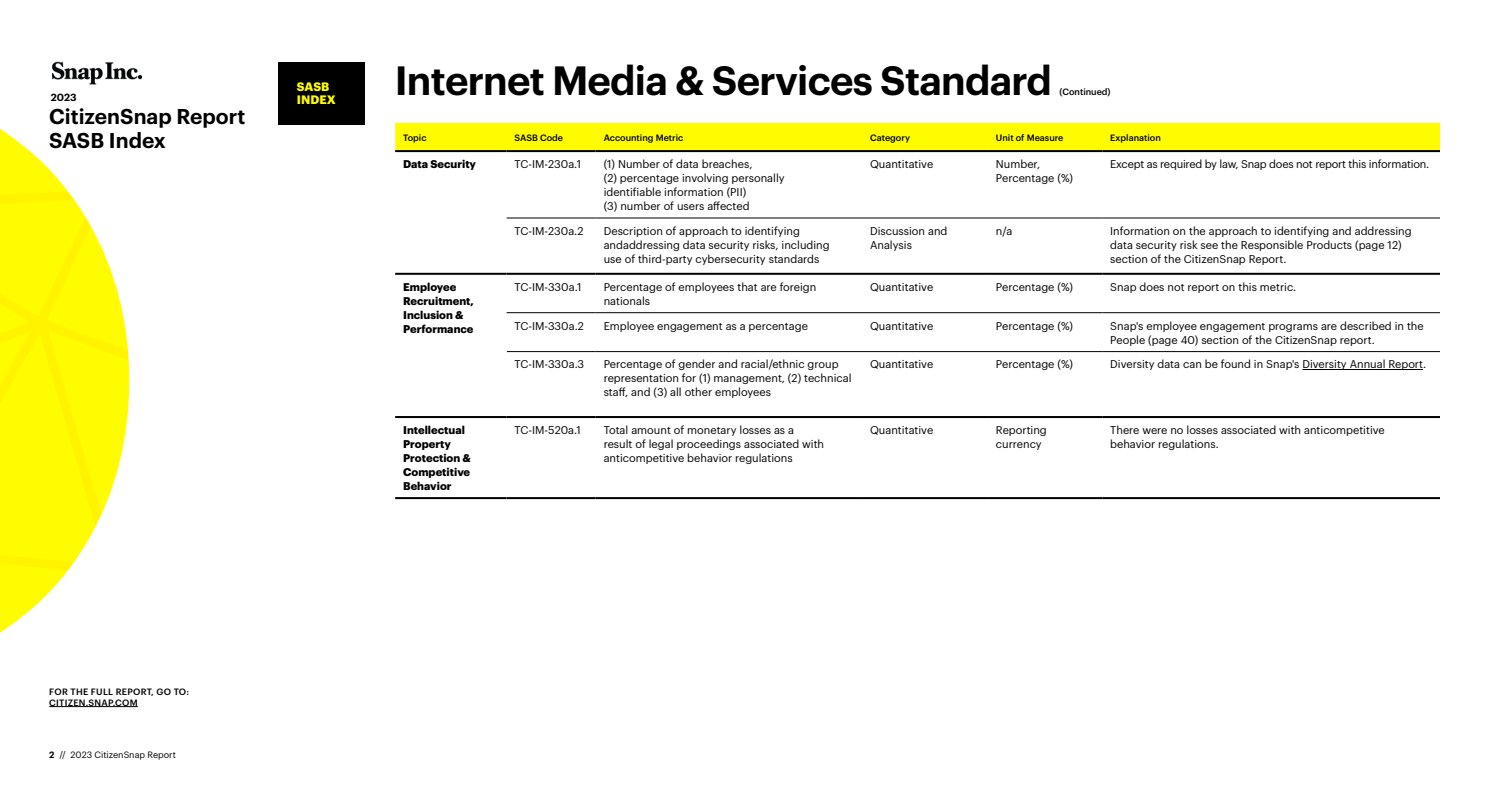
<style>
.page{position:relative;width:1512px;height:792px;background:#fff}
.page>*{position:absolute;margin:0;border:0;box-sizing:border-box;transform-origin:0 0}
.t1{font:600 40px "Graphik";letter-spacing:-.02em;color:#000}
.t2{font:600 21px/24.5px "Graphik";color:#000}
.t3{font:700 12px "Graphik";letter-spacing:.005em;color:#fffc00}
.Table-Body{font:11px/14px "Graphik";color:#000}
.Table-Body-2{font:700 11px/14px "Graphik";color:#000}
.Table-Body-3{font:11px "Graphik";letter-spacing:-.02em;color:#000}
.t4{font:600 10.2px "Graphik";color:#000}
.Table_H1{font:500 9px "Graphik";color:#000}
.Table_H1-2{font:500 9px/11px "Graphik";letter-spacing:.03em;color:#000}
.t5{font:9px "Graphik";color:#000}
.s1{font-weight:600}
</style>
<div class="page">
<div style="left:395px;top:123px;width:1045px;height:27px;background:#fffc00"></div>
<hr style="left:507px;top:218px;width:89px;height:1px;background:#000">
<hr style="left:596px;top:218px;width:266px;height:1px;background:#000">
<hr style="left:862px;top:218px;width:126px;height:1px;background:#000">
<hr style="left:988px;top:218px;width:114px;height:1px;background:#000">
<hr style="left:1102px;top:218px;width:338px;height:1px;background:#000">
<hr style="left:507px;top:313px;width:89px;height:1px;background:#000">
<hr style="left:596px;top:313px;width:266px;height:1px;background:#000">
<hr style="left:862px;top:313px;width:126px;height:1px;background:#000">
<hr style="left:988px;top:313px;width:114px;height:1px;background:#000">
<hr style="left:1102px;top:313px;width:338px;height:1px;background:#000">
<hr style="left:507px;top:351px;width:89px;height:1px;background:#000">
<hr style="left:596px;top:351px;width:266px;height:1px;background:#000">
<hr style="left:862px;top:351px;width:126px;height:1px;background:#000">
<hr style="left:988px;top:351px;width:114px;height:1px;background:#000">
<hr style="left:1102px;top:351px;width:338px;height:1px;background:#000">
<hr style="left:395px;top:150px;width:112px;height:2px;background:#000">
<hr style="left:507px;top:150px;width:89px;height:2px;background:#000">
<hr style="left:596px;top:150px;width:266px;height:2px;background:#000">
<hr style="left:862px;top:150px;width:126px;height:2px;background:#000">
<hr style="left:988px;top:150px;width:114px;height:2px;background:#000">
<hr style="left:1102px;top:150px;width:338px;height:2px;background:#000">
<hr style="left:395px;top:273px;width:112px;height:2px;background:#000">
<hr style="left:507px;top:273px;width:89px;height:2px;background:#000">
<hr style="left:596px;top:273px;width:266px;height:2px;background:#000">
<hr style="left:862px;top:273px;width:126px;height:2px;background:#000">
<hr style="left:988px;top:273px;width:114px;height:2px;background:#000">
<hr style="left:1102px;top:273px;width:338px;height:2px;background:#000">
<hr style="left:395px;top:416px;width:112px;height:2px;background:#000">
<hr style="left:507px;top:416px;width:89px;height:2px;background:#000">
<hr style="left:596px;top:416px;width:266px;height:2px;background:#000">
<hr style="left:862px;top:416px;width:126px;height:2px;background:#000">
<hr style="left:988px;top:416px;width:114px;height:2px;background:#000">
<hr style="left:1102px;top:416px;width:338px;height:2px;background:#000">
<hr style="left:395px;top:497px;width:112px;height:2px;background:#000">
<hr style="left:507px;top:497px;width:89px;height:2px;background:#000">
<hr style="left:596px;top:497px;width:266px;height:2px;background:#000">
<hr style="left:862px;top:497px;width:126px;height:2px;background:#000">
<hr style="left:988px;top:497px;width:114px;height:2px;background:#000">
<hr style="left:1102px;top:497px;width:338px;height:2px;background:#000">
<hr style="left:1302px;top:369px;width:121px;height:1px;background:#000">
<div style="left:278px;top:62px;width:86px;height:63px;background:#000"></div>
<svg style="left:0;top:577px;width:63px;height:56px"></svg>
<svg style="left:0;top:129px;width:129px;height:448px"></svg>
<img style="left:52px;top:61px;width:89px;height:24px">
<hr style="left:49px;top:706px;width:89px;height:1px;background:#000">
<p class="t4" style="left:51px;top:90px;width:27px">2023</p>
<h2 class="t2" style="left:49px;top:102px;width:198px">CitizenSnap Report<br>SASB Index</h2>
<p class="t3" style="left:297px;top:77px;width:34px">SASB</p>
<p class="t3" style="left:297px;top:91px;width:41px">INDEX</p>
<h1 class="t1" style="left:395px;top:50px;width:659px">Internet Media &amp; Services Standard</h1>
<h1 class="Table_H1" style="left:1059px;top:85px;width:53px">(Continued)</h1>
<p class="Table_H1" style="left:403px;top:131px;width:25px">Topic</p>
<p class="Table_H1" style="left:515px;top:131px;width:50px">SASB Code</p>
<p class="Table_H1" style="left:604px;top:131px;width:81px">Accounting Metric</p>
<p class="Table_H1" style="left:870px;top:131px;width:42px">Category</p>
<p class="Table_H1" style="left:996px;top:131px;width:69px">Unit of Measure</p>
<p class="Table_H1" style="left:1110px;top:131px;width:52px">Explanation</p>
<p class="Table-Body-2" style="left:403px;top:156px;width:74px">Data Security</p>
<p class="Table-Body" style="left:515px;top:156px;width:68px">TC-IM-230a.1</p>
<p class="Table-Body" style="left:604px;top:156px;width:183px">(1) Number of data breaches,<br>(2) percentage involving personally identifiable information (PII)<br>(3) number of users affected</p>
<p class="Table-Body" style="left:870px;top:156px;width:65px">Quantitative</p>
<p class="Table-Body" style="left:996px;top:156px;width:79px">Number,<br>Percentage (%)</p>
<p class="Table-Body-3" style="left:1110px;top:156px;width:320px">Except as required by law, Snap does not report this information.</p>
<p class="Table-Body" style="left:515px;top:223px;width:70px">TC-IM-230a.2</p>
<p class="Table-Body" style="left:604px;top:223px;width:228px">Description of approach to identifying andaddressing data security risks, including use of third-party cybersecurity standards</p>
<p class="Table-Body" style="left:870px;top:223px;width:79px">Discussion and<br>Analysis</p>
<p class="Table-Body" style="left:996px;top:223px;width:18px">n/a</p>
<p class="Table-Body" style="left:1110px;top:223px;width:303px">Information on the approach to identifying and addressing data security risk see the Responsible Products (page 12) section of the CitizenSnap Report.</p>
<p class="Table-Body-2" style="left:403px;top:279px;width:55px">Employee</p>
<p class="Table-Body-2" style="left:403px;top:293px;width:72px">Recruitment,</p>
<p class="Table-Body-2" style="left:403px;top:307px;width:72px">Inclusion &amp;<br>Performance</p>
<p class="Table-Body" style="left:515px;top:279px;width:68px">TC-IM-330a.1</p>
<p class="Table-Body" style="left:604px;top:279px;width:214px">Percentage of employees that are foreign nationals</p>
<p class="Table-Body" style="left:870px;top:279px;width:65px">Quantitative</p>
<p class="Table-Body" style="left:996px;top:279px;width:79px">Percentage (%)</p>
<p class="Table-Body" style="left:1110px;top:279px;width:188px">Snap does not report on this metric.</p>
<p class="Table-Body" style="left:515px;top:318px;width:71px">TC-IM-330a.2</p>
<p class="Table-Body" style="left:604px;top:318px;width:206px">Employee engagement as a percentage</p>
<p class="Table-Body" style="left:870px;top:318px;width:65px">Quantitative</p>
<p class="Table-Body" style="left:996px;top:318px;width:79px">Percentage (%)</p>
<p class="Table-Body" style="left:1110px;top:318px;width:315px">Snap's employee engagement programs are described in the<br>People (page 40) section of the CitizenSnap report.</p>
<p class="Table-Body" style="left:515px;top:357px;width:71px">TC-IM-330a.3</p>
<p class="Table-Body" style="left:604px;top:357px;width:249px">Percentage of gender and racial/ethnic group representation for (1) management, (2) technical staff, and (3) all other employees</p>
<p class="Table-Body" style="left:870px;top:357px;width:65px">Quantitative</p>
<p class="Table-Body" style="left:996px;top:357px;width:79px">Percentage (%)</p>
<p class="Table-Body" style="left:1110px;top:357px;width:317px">Diversity data can be found in Snap's Diversity Annual Report.</p>
<p class="Table-Body-2" style="left:403px;top:422px;width:63px">Intellectual</p>
<p class="Table-Body-2" style="left:403px;top:436px;width:49px">Property</p>
<p class="Table-Body-2" style="left:403px;top:450px;width:69px">Protection &amp;</p>
<p class="Table-Body-2" style="left:403px;top:464px;width:68px">Competitive</p>
<p class="Table-Body-2" style="left:403px;top:478px;width:50px">Behavior</p>
<p class="Table-Body" style="left:515px;top:422px;width:68px">TC-IM-520a.1</p>
<p class="Table-Body" style="left:604px;top:422px;width:222px">Total amount of monetary losses as a result of legal proceedings associated with anticompetitive behavior regulations</p>
<p class="Table-Body" style="left:870px;top:422px;width:65px">Quantitative</p>
<p class="Table-Body" style="left:996px;top:422px;width:52px">Reporting currency</p>
<p class="Table-Body" style="left:1110px;top:422px;width:276px">There were no losses associated with anticompetitive behavior regulations.</p>
<p class="Table_H1-2" style="left:49px;top:685px;width:141px">FOR THE FULL REPORT, GO TO:<br>CITIZEN.SNAP.COM</p>
<p class="t5" style="left:49px;top:748px;width:128px"><span class="s1">2</span> // 2023 CitizenSnap Report</p>
</div>
